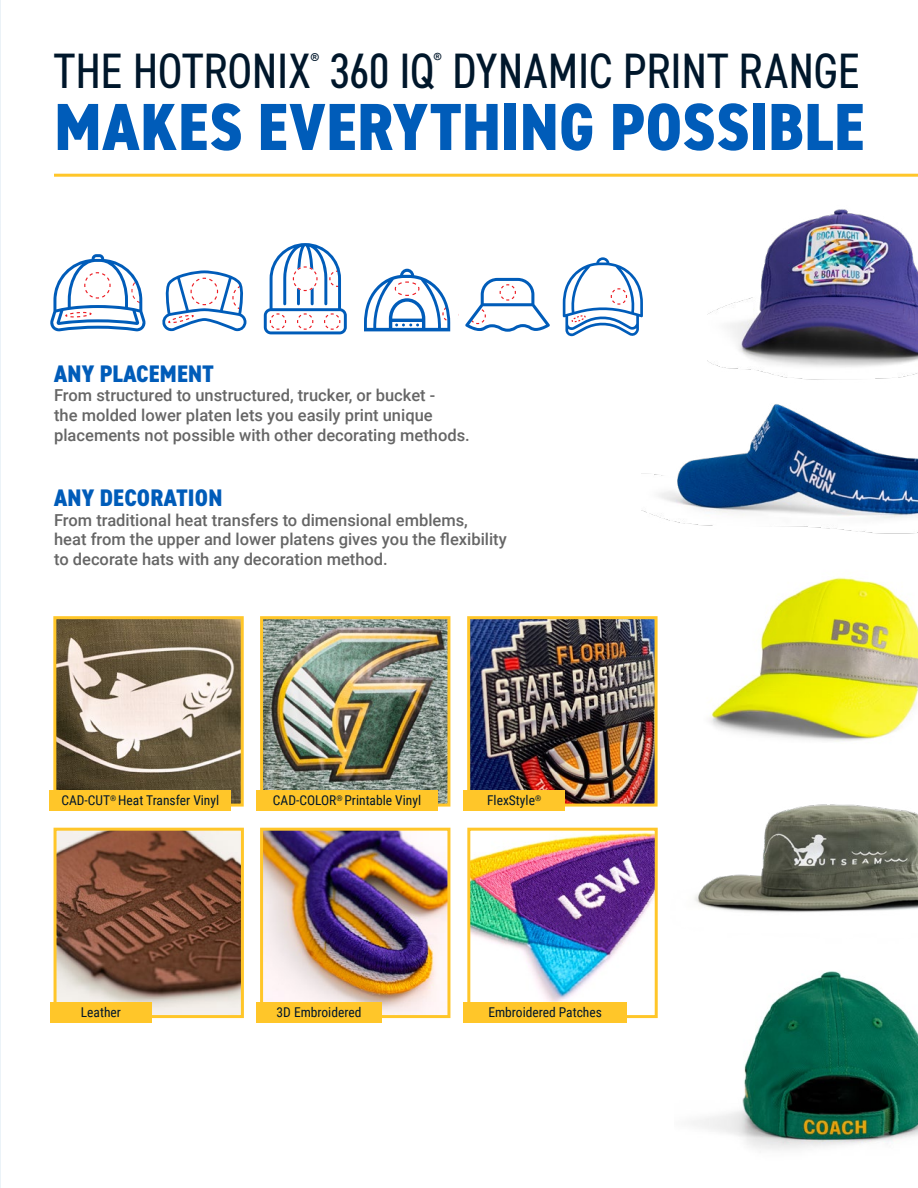
<style>
.page{position:relative;width:918px;height:1188px;background:#fff}
.page>*{position:absolute;margin:0;border:0;box-sizing:border-box;transform-origin:0 0}
.t1{font:800 condensed 66.75px "DIN2014";letter-spacing:.01em;color:#005cb9}
.t2{font:condensed 49.8px "DIN2014";letter-spacing:-.005em;color:#00172b}
.t3{font:800 condensed 24px "DIN2014";letter-spacing:.01em;color:#005cb9}
.t4{font:500 16.5px/19.8px "Roboto";color:#666}
.t5{font:condensed 15.9px "DIN2014";color:#00172b}
.t6{font:condensed 15px "DIN2014";color:#00172b}
.t7{font:13.5px "Roboto Condensed";color:#00172b}
</style>
<div class="page">
<img style="left:709px;top:577px;width:209px;height:165px">
<img style="left:707px;top:209px;width:211px;height:171px">
<img style="left:642px;top:404px;width:276px;height:130px">
<img style="left:693px;top:971px;width:225px;height:179px">
<img style="left:694px;top:804px;width:224px;height:109px">
<img style="left:467px;top:616px;width:191px;height:191px">
<img style="left:260px;top:616px;width:191px;height:191px">
<svg style="left:53px;top:616px;width:191px;height:191px"></svg>
<img style="left:260px;top:827px;width:191px;height:192px">
<svg style="left:53px;top:827px;width:191px;height:192px"></svg>
<img style="left:467px;top:827px;width:191px;height:192px">
<hr style="left:54px;top:174px;width:864px;height:3px;background:#ffc629">
<div style="left:463px;top:790px;width:102px;height:21px;background:#ffc629"></div>
<div style="left:256px;top:790px;width:182px;height:21px;background:#ffc629"></div>
<div style="left:50px;top:790px;width:181px;height:21px;background:#ffc629"></div>
<div style="left:256px;top:1002px;width:126px;height:20px;background:#ffc629"></div>
<div style="left:463px;top:1002px;width:164px;height:20px;background:#ffc629"></div>
<div style="left:50px;top:1002px;width:102px;height:20px;background:#ffc629"></div>
<svg style="left:563px;top:257px;width:80px;height:80px"></svg>
<svg style="left:50px;top:243px;width:297px;height:91px"></svg>
<svg style="left:364px;top:269px;width:186px;height:63px"></svg>
<p class="t5" style="left:311px;top:49px;width:10px">®</p>
<p class="t6" style="left:433px;top:49px;width:10px">®</p>
<h2 class="t2" style="left:54px;top:38px;width:807px">THE HOTRONIX 360 IQ DYNAMIC PRINT RANGE</h2>
<h1 class="t1" style="left:54px;top:83px;width:811px">MAKES EVERYTHING POSSIBLE</h1>
<h3 class="t3" style="left:54px;top:357px;width:161px">ANY PLACEMENT</h3>
<p class="t4" style="left:54px;top:385px;width:417px">From structured to unstructured, trucker, or bucket -<br>the molded lower platen lets you easily print unique placements not possible with other decorating methods.</p>
<h3 class="t3" style="left:54px;top:482px;width:170px">ANY DECORATION</h3>
<p class="t4" style="left:54px;top:509px;width:454px">From traditional heat transfers to dimensional emblems,<br>heat from the upper and lower platens gives you the flexibility to decorate hats with any decoration method.</p>
<p class="t7" style="left:61px;top:791px;width:159px">CAD-CUT<sup>®</sup> Heat Transfer Vinyl</p>
<p class="t7" style="left:273px;top:791px;width:150px">CAD-COLOR<sup>®</sup> Printable Vinyl</p>
<p class="t7" style="left:487px;top:791px;width:56px">FlexStyle<sup>®</sup></p>
<p class="t7" style="left:81px;top:1003px;width:42px">Leather</p>
<p class="t7" style="left:277px;top:1003px;width:86px">3D Embroidered</p>
<p class="t7" style="left:488px;top:1003px;width:115px">Embroidered Patches</p>
</div>
